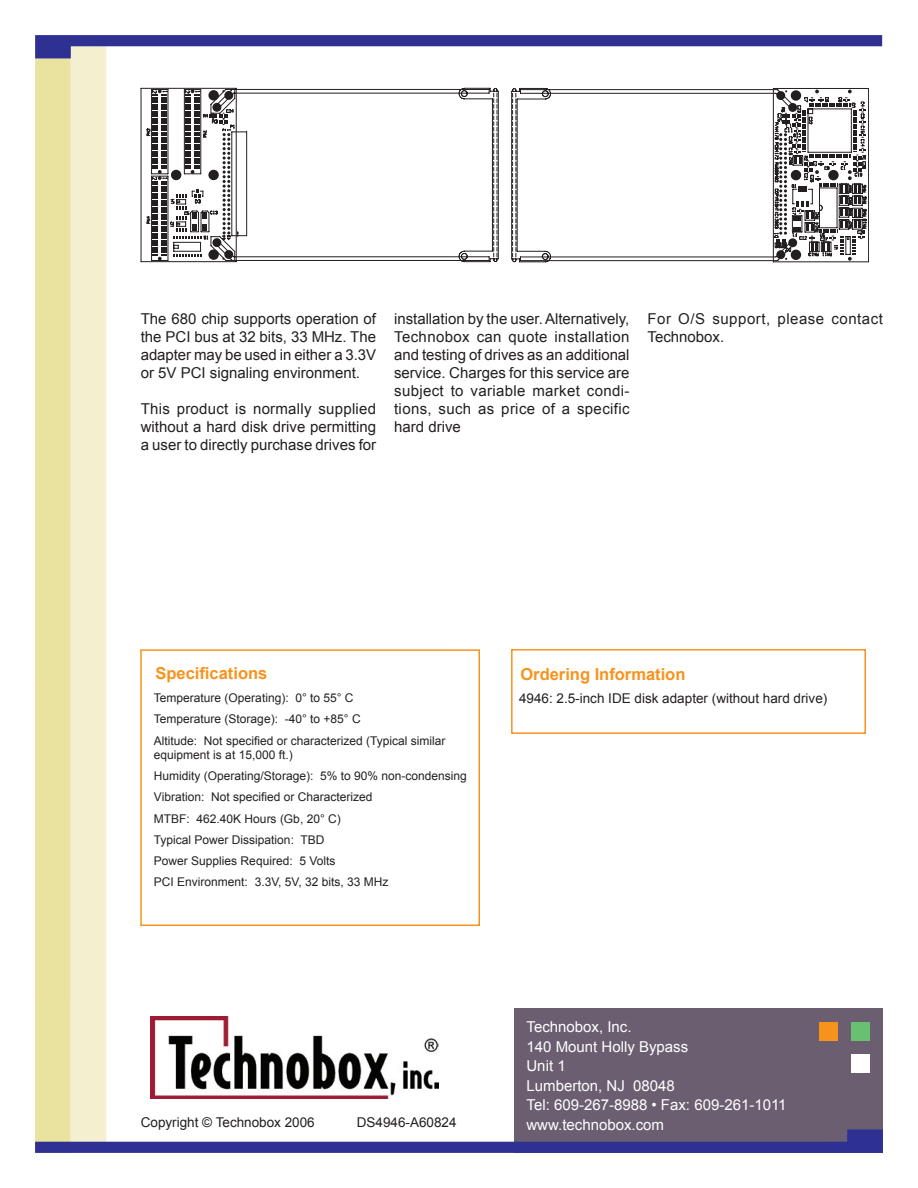
<style>
.page{position:relative;width:918px;height:1188px;background:#fff}
.page>*{position:absolute;margin:0;border:0;box-sizing:border-box;transform-origin:0 0}
.t1{font:700 16.5px "Arial";color:#f7931d}
.t2{font:15px/18px "Arial";color:#231f20;text-align:justify}
.t3{font:15px/19.5px "Arial";color:#fff}
.t4{font:15px/18px "Arial";letter-spacing:.035em;color:#231f20}
.t5{font:13.5px "Arial";color:#231f20}
.t6{font:12px/21.1px "Arial";color:#231f20}
</style>
<div class="page">
<div style="left:35px;top:59px;width:36px;height:1094px;background:#eae29f"></div>
<div style="left:71px;top:46px;width:35px;height:1107px;background:#f4f0cf"></div>
<svg style="left:35px;top:35px;width:847px;height:24px"></svg>
<div style="left:514px;top:1009px;width:369px;height:144px;background:#6b5e71"></div>
<div style="left:851px;top:1022px;width:18px;height:18px;background:#69c071"></div>
<div style="left:851px;top:1054px;width:18px;height:18px;background:#fff"></div>
<div style="left:819px;top:1022px;width:19px;height:18px;background:#f7931d"></div>
<svg style="left:35px;top:1129px;width:848px;height:24px"></svg>
<img style="left:150px;top:1016px;width:288px;height:82px">
<svg style="left:140px;top:649px;width:340px;height:277px"></svg>
<svg style="left:511px;top:88px;width:262px;height:174px"></svg>
<svg style="left:773px;top:88px;width:96px;height:174px"></svg>
<div style="left:791px;top:90px;width:10px;height:11px;background:#231f20;border-radius:50%"></div>
<div style="left:791px;top:250px;width:10px;height:10px;background:#231f20;border-radius:50%"></div>
<div style="left:828px;top:170px;width:11px;height:10px;background:#231f20;border-radius:5px"></div>
<div style="left:791px;top:170px;width:10px;height:10px;background:#231f20;border-radius:50%"></div>
<svg style="left:141px;top:88px;width:358px;height:174px"></svg>
<svg style="left:146px;top:89px;width:101px;height:172px"></svg>
<div style="left:208px;top:90px;width:11px;height:11px;background:#231f20;border-radius:50%"></div>
<div style="left:208px;top:249px;width:11px;height:11px;background:#231f20;border-radius:50%"></div>
<div style="left:171px;top:170px;width:10px;height:10px;background:#231f20;border-radius:5px"></div>
<div style="left:208px;top:170px;width:11px;height:10px;background:#231f20;border-radius:5px"></div>
<svg style="left:511px;top:649px;width:355px;height:85px"></svg>
<p class="t2" style="left:141px;top:310px;width:237px">The 680 chip supports operation of the PCI bus at 32 bits, 33 MHz. The adapter may be used in either a 3.3V or 5V PCI signaling environment.</p>
<p class="t2" style="left:141px;top:400px;width:237px">This product is normally supplied without a hard disk drive permitting a user to directly purchase drives for</p>
<p class="t2" style="left:394px;top:310px;width:237px">installation by the user. Alternatively, Technobox can quote installation and testing of drives as an additional service. Charges for this service are subject to variable market condi&shy;tions, such as price of a specific hard drive</p>
<p class="t4" style="left:648px;top:310px;width:237px">For O/S support, please contact<br>Technobox.</p>
<p class="t1" style="left:156px;top:663px;width:113px">Specifications</p>
<p class="t1" style="left:520px;top:663px;width:167px">Ordering Information</p>
<p class="t6" style="left:154px;top:688px;width:293px">Temperature (Operating): 0° to 55° C<br>Temperature (Storage): -40° to +85° C<br>Altitude: Not specified or characterized (Typical similar</p>
<p class="t6" style="left:154px;top:744px;width:314px">equipment is at 15,000 ft.)<br>Humidity (Operating/Storage): 5% to 90% non-condensing Vibration: Not specified or Characterized<br>MTBF: 462.40K Hours (Gb, 20° C)<br>Typical Power Dissipation: TBD<br>Power Supplies Required: 5 Volts<br>PCI Environment: 3.3V, 5V, 32 bits, 33 MHz</p>
<p class="t5" style="left:519px;top:689px;width:310px">4946: 2.5-inch IDE disk adapter (without hard drive)</p>
<p class="t5" style="left:141px;top:1113px;width:176px">Copyright © Technobox 2006</p>
<p class="t5" style="left:357px;top:1113px;width:101px">DS4946-A60824</p>
<p class="t3" style="left:526px;top:1018px;width:262px">Technobox, Inc.<br>140 Mount Holly Bypass<br>Unit 1<br>Lumberton, NJ 08048<br>Tel: 609-267-8988 • Fax: 609-261-1011 www.technobox.com</p>
</div>
